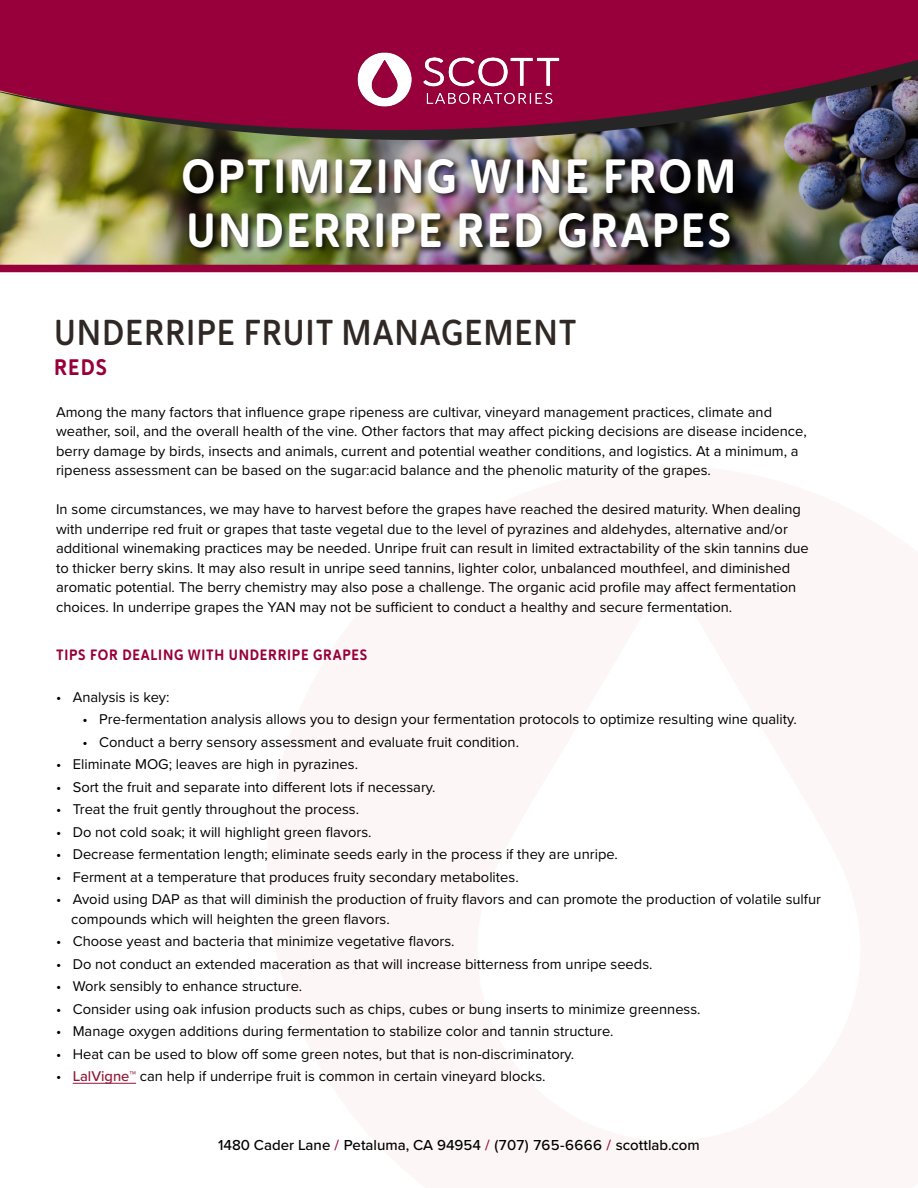
<style>
.page{position:relative;width:918px;height:1188px;background:#fff}
.page>*{position:absolute;margin:0;border:0;box-sizing:border-box;transform-origin:0 0}
.t1{font:48px/54px "Haboro Soft Con Bol";letter-spacing:.05em;color:#fff}
.t2{font:36px "Haboro Soft Con Dem";letter-spacing:.025em;color:#2f2824}
.t3{font:22.5px "Haboro Soft Con Bol";color:#98003b}
.t4{font:500 15px "Proxima Nova";color:#000}
.t5{font:15px "Haboro Soft Con Bol";letter-spacing:.05em;color:#98003b}
.t6{font:14.7px/19.5px "Proxima Nova";color:#000}
.s1{font-weight:500;color:#8f1838}
.s2{color:#98003b}
</style>
<div class="page">
<img style="left:0;top:144px;width:918px;height:121px">
<div style="left:0;top:265px;width:918px;height:7px;background:#98003b"></div>
<div style="left:0;top:0;width:918px;height:57px;background:#98003b"></div>
<img style="left:0;top:57px;width:918px;height:87px">
<img style="left:354px;top:48px;width:209px;height:62px">
<div style="left:181px;top:157px;width:560px;height:98px;background:#000;opacity:.75"></div>
<hr style="left:73px;top:1083px;width:63px;height:1px;background:#8f1838">
<h1 class="t1" style="left:182px;top:149px;width:556px">OPTIMIZING WINE FROM<br>UNDERRIPE RED GRAPES</h1>
<h2 class="t2" style="left:54px;top:309px;width:524px">UNDERRIPE FRUIT MANAGEMENT</h2>
<h3 class="t3" style="left:54px;top:353px;width:54px">REDS</h3>
<p class="t6" style="left:56px;top:401px;width:752px">Among the many factors that influence grape ripeness are cultivar, vineyard management practices, climate and weather, soil, and the overall health of the vine. Other factors that may affect picking decisions are disease incidence, berry damage by birds, insects and animals, current and potential weather conditions, and logistics. At a minimum, a ripeness assessment can be based on the sugar:acid balance and the phenolic maturity of the grapes.</p>
<p class="t6" style="left:56px;top:499px;width:754px">In some circumstances, we may have to harvest before the grapes have reached the desired maturity. When dealing with underripe red fruit or grapes that taste vegetal due to the level of pyrazines and aldehydes, alternative and/or additional winemaking practices may be needed. Unripe fruit can result in limited extractability of the skin tannins due to thicker berry skins. It may also result in unripe seed tannins, lighter color, unbalanced mouthfeel, and diminished aromatic potential. The berry chemistry may also pose a challenge. The organic acid profile may affect fermentation choices. In underripe grapes the YAN may not be sufficient to conduct a healthy and secure fermentation.</p>
<p class="t5" style="left:56px;top:645px;width:313px">TIPS FOR DEALING WITH UNDERRIPE GRAPES</p>
<p class="t6" style="left:56px;top:686px;width:115px">• Analysis is key:</p>
<p class="t6" style="left:83px;top:709px;width:716px">• Pre-fermentation analysis allows you to design your fermentation protocols to optimize resulting wine quality.</p>
<p class="t6" style="left:83px;top:731px;width:438px">• Conduct a berry sensory assessment and evaluate fruit condition.</p>
<p class="t6" style="left:56px;top:754px;width:303px">• Eliminate MOG; leaves are high in pyrazines.</p>
<p class="t6" style="left:56px;top:776px;width:381px">• Sort the fruit and separate into different lots if necessary.</p>
<p class="t6" style="left:56px;top:799px;width:305px">• Treat the fruit gently throughout the process.</p>
<p class="t6" style="left:56px;top:821px;width:317px">• Do not cold soak; it will highlight green flavors.</p>
<p class="t6" style="left:56px;top:844px;width:563px">• Decrease fermentation length; eliminate seeds early in the process if they are unripe.</p>
<p class="t6" style="left:56px;top:866px;width:464px">• Ferment at a temperature that produces fruity secondary metabolites.</p>
<p class="t6" style="left:71px;top:889px;width:751px;text-indent:-15px">• Avoid using DAP as that will diminish the production of fruity flavors and can promote the production of volatile sulfur compounds which will heighten the green flavors.</p>
<p class="t6" style="left:56px;top:931px;width:400px">• Choose yeast and bacteria that minimize vegetative flavors.</p>
<p class="t6" style="left:56px;top:953px;width:598px">• Do not conduct an extended maceration as that will increase bitterness from unripe seeds.</p>
<p class="t6" style="left:56px;top:976px;width:248px">• Work sensibly to enhance structure.</p>
<p class="t6" style="left:56px;top:998px;width:646px">• Consider using oak infusion products such as chips, cubes or bung inserts to minimize greenness.</p>
<p class="t6" style="left:56px;top:1021px;width:559px">• Manage oxygen additions during fermentation to stabilize color and tannin structure.</p>
<p class="t6" style="left:56px;top:1043px;width:520px">• Heat can be used to blow off some green notes, but that is non-discriminatory.</p>
<p class="t6" style="left:56px;top:1066px;width:491px">• <span class="s1">LalVigne™</span> can help if underripe fruit is common in certain vineyard blocks.</p>
<p class="t4" style="left:218px;top:1134px;width:483px">1480 Cader Lane <span class="s2">/</span> Petaluma, CA 94954 <span class="s2">/</span> (707) 765-6666 <span class="s2">/</span> scottlab.com</p>
</div>
